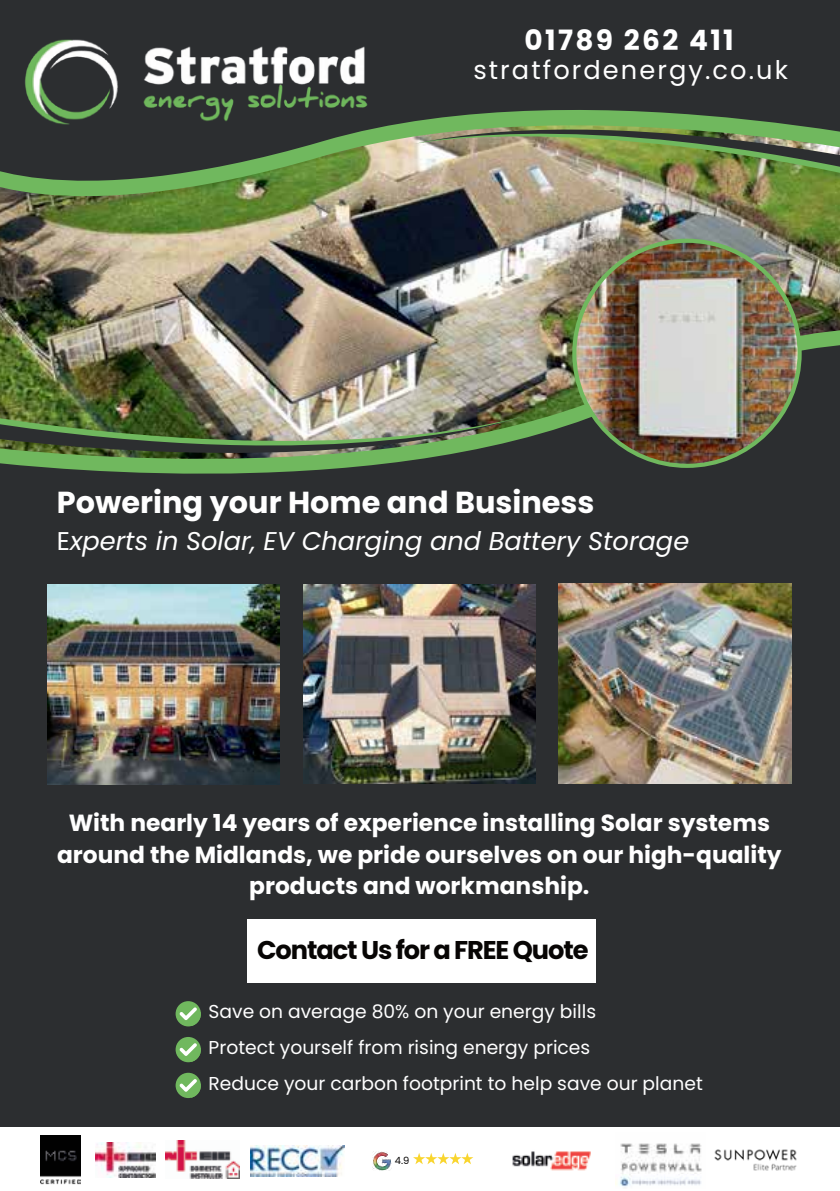
<style>
.page{position:relative;width:840px;height:1191px;background:#fff}
.page>*{position:absolute;margin:0;border:0;box-sizing:border-box;transform-origin:0 0}
.t1{font:700 30.4px "Poppins";color:#fff}
.t2{font:700 28px "Poppins";letter-spacing:.085em;color:#fff}
.t3{font:italic 25.6px "Poppins";color:#fff}
.t4{font:700 25.6px "Poppins";letter-spacing:-.04em;color:#070504}
.t5{font:25.6px "Poppins";letter-spacing:.08em;color:#fff}
.t6{font:700 23.4px/31.4px "Poppins";color:#fff;text-align:center}
.t7{font:18.6px/35.8px "Poppins";color:#fff}
.t8{font:10px "Poppins";color:#070504}
.s1{font-style:normal}
</style>
<div class="page">
<div style="left:0;top:0;width:839px;height:1191px;background:#2c2e30"></div>
<div style="left:0;top:1127px;width:839px;height:64px;background:#fff"></div>
<img style="left:372px;top:1151px;width:19px;height:19px">
<svg style="left:413px;top:1153px;width:60px;height:11px"></svg>
<img style="left:40px;top:1135px;width:41px;height:50px">
<img style="left:250px;top:1145px;width:94px;height:31px">
<img style="left:165px;top:1140px;width:74px;height:38px">
<img style="left:96px;top:1142px;width:60px;height:35px">
<img style="left:512px;top:1151px;width:79px;height:20px">
<img style="left:714px;top:1149px;width:83px;height:22px">
<img style="left:620px;top:1143px;width:82px;height:31px">
<img style="left:615px;top:1174px;width:86px;height:13px">
<img style="left:0;top:235px;width:839px;height:55px">
<img style="left:0;top:220px;width:839px;height:15px">
<img style="left:0;top:121px;width:839px;height:99px">
<img style="left:415px;top:110px;width:424px;height:90px">
<img style="left:0;top:290px;width:839px;height:15px">
<img style="left:0;top:305px;width:839px;height:133px">
<img style="left:0;top:415px;width:525px;height:45px">
<svg style="left:0;top:460px;width:792px;height:214px"></svg>
<div style="left:686px;top:489px;width:153px;height:134px;background:#2c2e30"></div>
<img style="left:572px;top:239px;width:229px;height:229px">
<img style="left:12px;top:39px;width:400px;height:258px">
<img style="left:47px;top:585px;width:232px;height:199px">
<img style="left:303px;top:584px;width:232px;height:199px">
<img style="left:558px;top:583px;width:232px;height:200px">
<div style="left:247px;top:919px;width:348px;height:63px;background:#fff"></div>
<div style="left:175px;top:1001px;width:26px;height:25px;background:#70b85e;border-radius:50%"></div>
<svg style="left:179px;top:1007px;width:22px;height:19px"></svg>
<div style="left:175px;top:1037px;width:26px;height:25px;background:#70b85e;border-radius:50%"></div>
<svg style="left:179px;top:1043px;width:22px;height:19px"></svg>
<svg style="left:175px;top:1072px;width:26px;height:26px"></svg>
<svg style="left:179px;top:1079px;width:22px;height:19px"></svg>
<p class="t2" style="left:524px;top:24px;width:211px">01789 262 411</p>
<p class="t5" style="left:473px;top:56px;width:316px">stratfordenergy.co.uk</p>
<p class="t1" style="left:57px;top:485px;width:538px">Powering your Home and Business</p>
<p class="t3" style="left:57px;top:526px;width:633px"><span class="s1">E</span>xperts in Solar, EV Charging and Battery Storage</p>
<p class="t6" style="left:57px;top:807px;width:725px">With nearly 14 years of experience installing Solar systems around the Midlands, we pride ourselves on our high-quality products and workmanship.</p>
<p class="t4" style="left:257px;top:935px;width:333px">Contact Us for a FREE Quote</p>
<p class="t7" style="left:208px;top:994px;width:495px">Save on average 80% on your energy bills<br>Protect yourself from rising energy prices<br>Reduce your carbon footprint to help save our planet</p>
<p class="t8" style="left:394px;top:1154px;width:16px">4.9</p>
</div>
